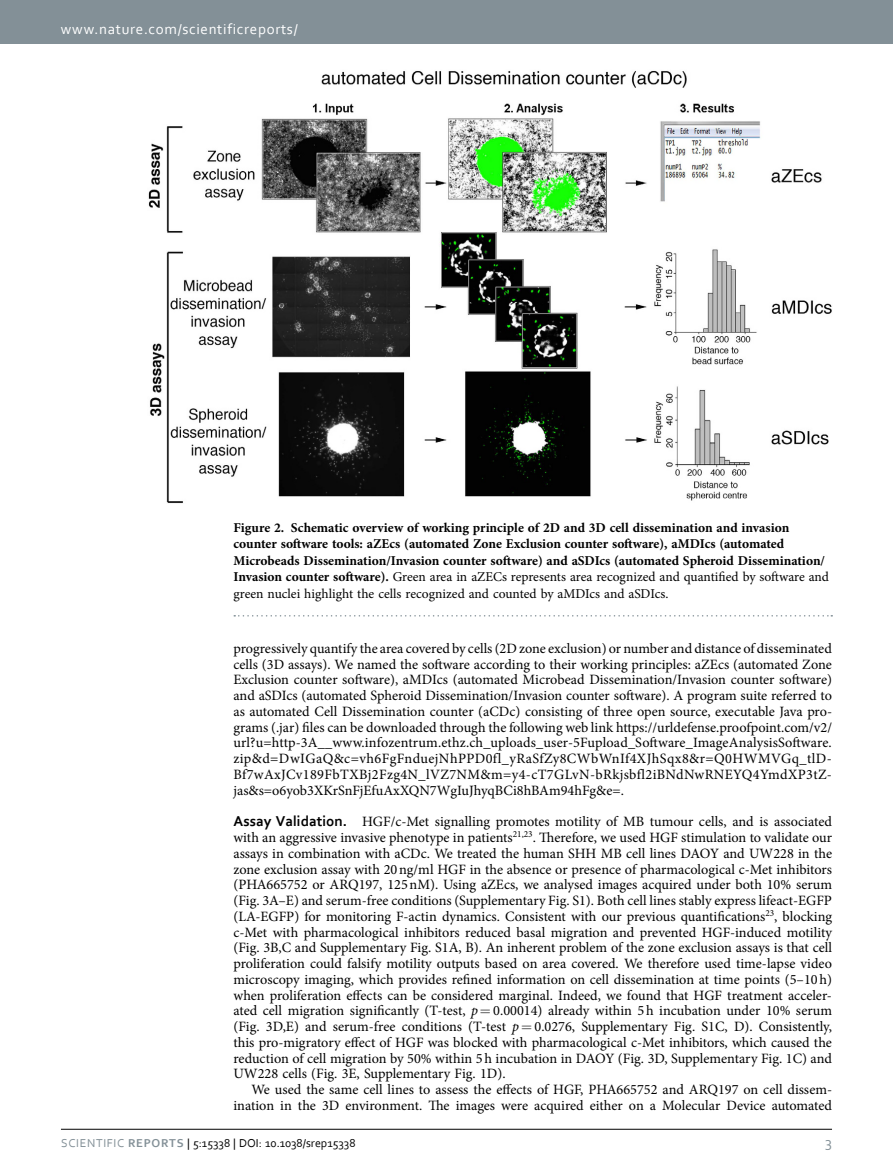
<style>
.page{position:relative;width:893px;height:1174px;background:#fff}
.page>*{position:absolute;margin:0;border:0;box-sizing:border-box;transform-origin:0 0}
.t1{font:15px "Corbel 2";letter-spacing:.045em;color:#fff}
.t2{font:15px "Corbel 2";color:#839097}
.t3{font:14.25px/15.8px "Minion Pro";color:#000;text-align:justify}
.t4{font:700 13.5px/16.5px "Minion Pro";color:#000}
.t5{font:12px "Corbel 2";color:#000}
.s1{font-weight:400}
.s2{font-family:"Corbel Bold 2";font-size:15px}
.s3{font-style:italic}
.s4{color:#839097}
.s5{font-family:"Corbel";font-weight:700;color:#839097}
</style>
<div class="page">
<div style="left:0;top:0;width:893px;height:43px;background:#839097"></div>
<hr style="left:61px;top:1129px;width:771px;height:1px;background:#000">
<img style="left:148px;top:71px;width:684px;height:432px">
<svg style="left:234px;top:615px;width:598px;height:1px"></svg>
<p class="t1" style="left:61px;top:19px;width:238px">www.nature.com/scientificreports/</p>
<p class="t4" style="left:233px;top:519px;width:597px">Figure 2. Schematic overview of working principle of 2D and 3D cell dissemination and invasion counter software tools: aZEcs (automated Zone Exclusion counter software), aMDIcs (automated Microbeads Dissemination/Invasion counter software) and aSDIcs (automated Spheroid Dissemination/ Invasion counter software). <span class="s1">Green area in aZECs represents area recognized and quantified by software and green nuclei highlight the cells recognized and counted by aMDIcs and aSDIcs.</span></p>
<p class="t3" style="left:233px;top:640px;width:600px">progressively quantify the area covered by cells (2D zone exclusion) or number and distance of disseminated cells (3D assays). We named the software according to their working principles: aZEcs (automated Zone Exclusion counter software), aMDIcs (automated Microbead Dissemination/Invasion counter software) and aSDIcs (automated Spheroid Dissemination/Invasion counter software). A program suite referred to as automated Cell Dissemination counter (aCDc) consisting of three open source, executable Java pro&shy;grams (.jar) files can be downloaded through the following web link https://urldefense.proofpoint.com/v2/ url?u=http-3A__www.infozentrum.ethz.ch_uploads_user-5Fupload_Software_ImageAnalysisSoftware. zip&amp;d=DwIGaQ&amp;c=vh6FgFnduejNhPPD0fl_yRaSfZy8CWbWnIf4XJhSqx8&amp;r=Q0HWMVGq_tlD-Bf7wAxJCv189FbTXBj2Fzg4N_lVZ7NM&amp;m=y4-cT7GLvN-bRkjsbfl2iBNdNwRNEYQ4YmdXP3tZ&shy;jas&amp;s=o6yob3XKrSnFjEfuAxXQN7WgIuJhyqBCi8hBAm94hFg&amp;e=.</p>
<p class="t3" style="left:233px;top:814px;width:600px"><span class="s2">Assay Validation.</span> HGF/c-Met signalling promotes motility of MB tumour cells, and is associated with an aggressive invasive phenotype in patients<sup>21,23</sup>. Therefore, we used HGF stimulation to validate our assays in combination with aCDc. We treated the human SHH MB cell lines DAOY and UW228 in the zone exclusion assay with 20ng/ml HGF in the absence or presence of pharmacological c-Met inhibitors (PHA665752 or ARQ197, 125nM). Using aZEcs, we analysed images acquired under both 10% serum (Fig. 3A–E) and serum-free conditions (Supplementary Fig. S1). Both cell lines stably express lifeact-EGFP (LA-EGFP) for monitoring F-actin dynamics. Consistent with our previous quantifications<sup>23</sup>, blocking c-Met with pharmacological inhibitors reduced basal migration and prevented HGF-induced motility (Fig. 3B,C and Supplementary Fig. S1A, B). An inherent problem of the zone exclusion assays is that cell proliferation could falsify motility outputs based on area covered. We therefore used time-lapse video microscopy imaging, which provides refined information on cell dissemination at time points (5–10h) when proliferation effects can be considered marginal. Indeed, we found that HGF treatment acceler&shy;ated cell migration significantly (T-test, <span class="s3">p</span> 0.00014) already within 5h incubation under 10% serum (Fig. 3D,E) and serum-free conditions (T-test <span class="s3">p</span> 0.0276, Supplementary Fig. S1C, D). Consistently, this pro-migratory effect of HGF was blocked with pharmacological c-Met inhibitors, which caused the reduction of cell migration by 50% within 5h incubation in DAOY (Fig. 3D, Supplementary Fig. 1C) and UW228 cells (Fig. 3E, Supplementary Fig. 1D).</p>
<p class="t3" style="left:233px;top:1081px;width:600px;text-align:right">We used the same cell lines to assess the effects of HGF, PHA665752 and ARQ197 on cell dissem&shy;ination in the 3D environment. The images were acquired either on a Molecular Device automated</p>
<p class="t5" style="left:61px;top:1135px;width:296px"><span class="s4">SCiENTiFiC</span> <span class="s5">REPORTS</span> | 5:15338 | DOI : 10.1038/srep15338</p>
<p class="t2" style="left:825px;top:1132px;width:8px">3</p>
</div>
